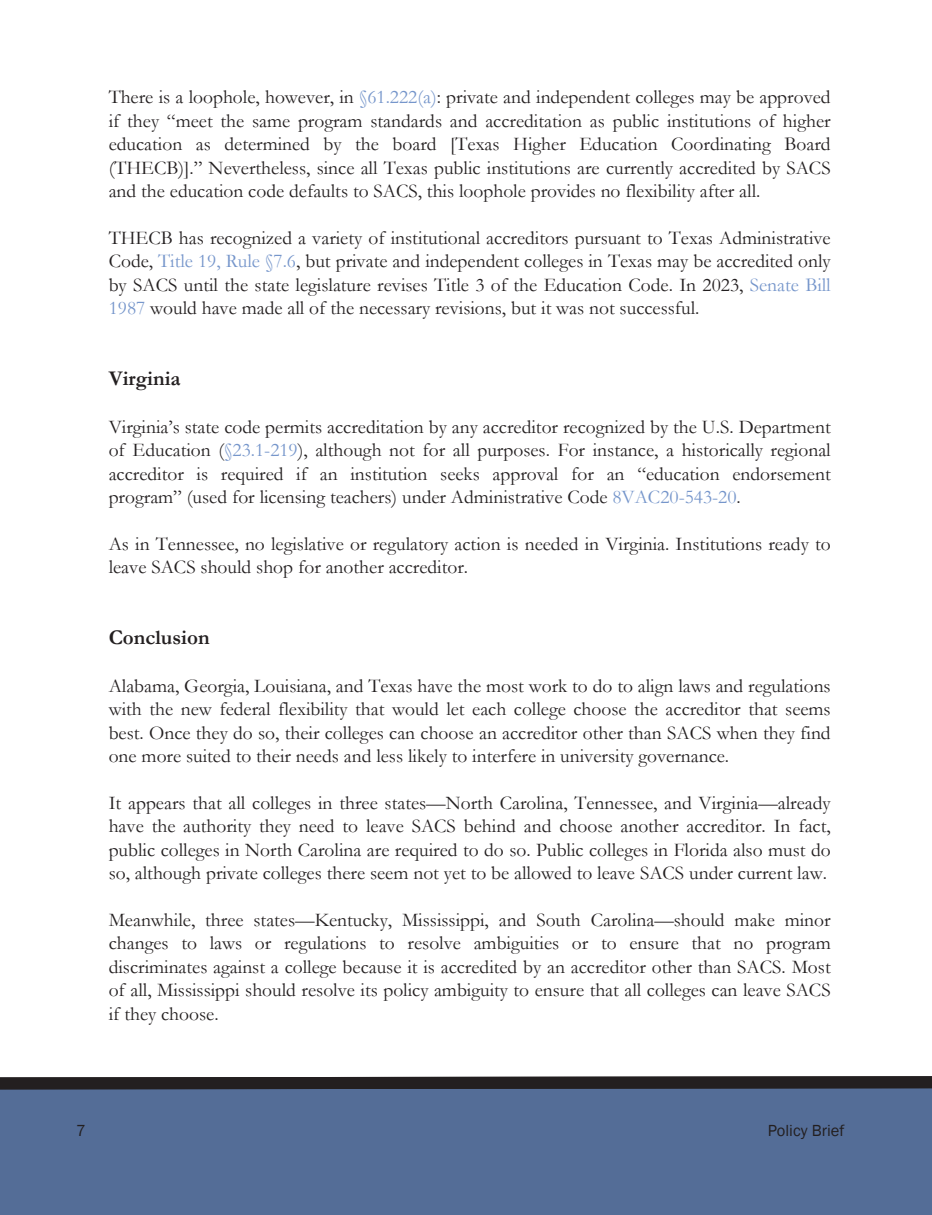
<style>
.page{position:relative;width:932px;height:1215px;background:#fff}
.page>*{position:absolute;margin:0;border:0;box-sizing:border-box;transform-origin:0 0}
.t1{font:700 21px "Garamond";color:#231f20}
.t2{font:19.5px/23.4px "Garamond";color:#231f20;text-align:justify}
.t3{font:16.5px "Franklin Gothic";color:#231f20}
.s1{color:#7696cb}
</style>
<div class="page">
<svg style="left:0;top:1076px;width:932px;height:139px;background:#50668c"></svg>
<p class="t2" style="left:109px;top:85px;width:723px">There is a loophole, however, in <span class="s1">§61.222(a)</span>: private and independent colleges may be approved if they “meet the same program standards and accreditation as public institutions of higher education as determined by the board [Texas Higher Education Coordinating Board (THECB)].” Nevertheless, since all Texas public institutions are currently accredited by SACS and the education code defaults to SACS, this loophole provides no flexibility after all.</p>
<p class="t2" style="left:109px;top:226px;width:723px">THECB has recognized a variety of institutional accreditors pursuant to Texas Administrative Code, <span class="s1">Title 19, Rule §7.6</span>, but private and independent colleges in Texas may be accredited only by SACS until the state legislature revises Title 3 of the Education Code. In 2023, <span class="s1">Senate Bill 1987</span> would have made all of the necessary revisions, but it was not successful.</p>
<p class="t1" style="left:109px;top:366px;width:73px">Virginia</p>
<p class="t2" style="left:109px;top:415px;width:723px">Virginia’s state code permits accreditation by any accreditor recognized by the U.S. Department of Education (<span class="s1">§23.1-219</span>), although not for all purposes. For instance, a historically regional accreditor is required if an institution seeks approval for an “education endorsement program” (used for licensing teachers) under Administrative Code <span class="s1">8VAC20-543-20</span>.</p>
<p class="t2" style="left:109px;top:532px;width:723px">As in Tennessee, no legislative or regulatory action is needed in Virginia. Institutions ready to leave SACS should shop for another accreditor.</p>
<p class="t1" style="left:109px;top:625px;width:102px">Conclusion</p>
<p class="t2" style="left:109px;top:674px;width:723px">Alabama, Georgia, Louisiana, and Texas have the most work to do to align laws and regulations with the new federal flexibility that would let each college choose the accreditor that seems best. Once they do so, their colleges can choose an accreditor other than SACS when they find one more suited to their needs and less likely to interfere in university governance.</p>
<p class="t2" style="left:109px;top:791px;width:723px">It appears that all colleges in three states—North Carolina, Tennessee, and Virginia—already have the authority they need to leave SACS behind and choose another accreditor. In fact, public colleges in North Carolina are required to do so. Public colleges in Florida also must do so, although private colleges there seem not yet to be allowed to leave SACS under current law.</p>
<p class="t2" style="left:109px;top:908px;width:723px">Meanwhile, three states—Kentucky, Mississippi, and South Carolina—should make minor changes to laws or regulations to resolve ambiguities or to ensure that no program discriminates against a college because it is accredited by an accreditor other than SACS. Most of all, Mississippi should resolve its policy ambiguity to ensure that all colleges can leave SACS if they choose.</p>
<p class="t3" style="left:76px;top:1120px;width:11px">7</p>
<p class="t3" style="left:767px;top:1120px;width:78px">Policy Brief</p>
</div>
